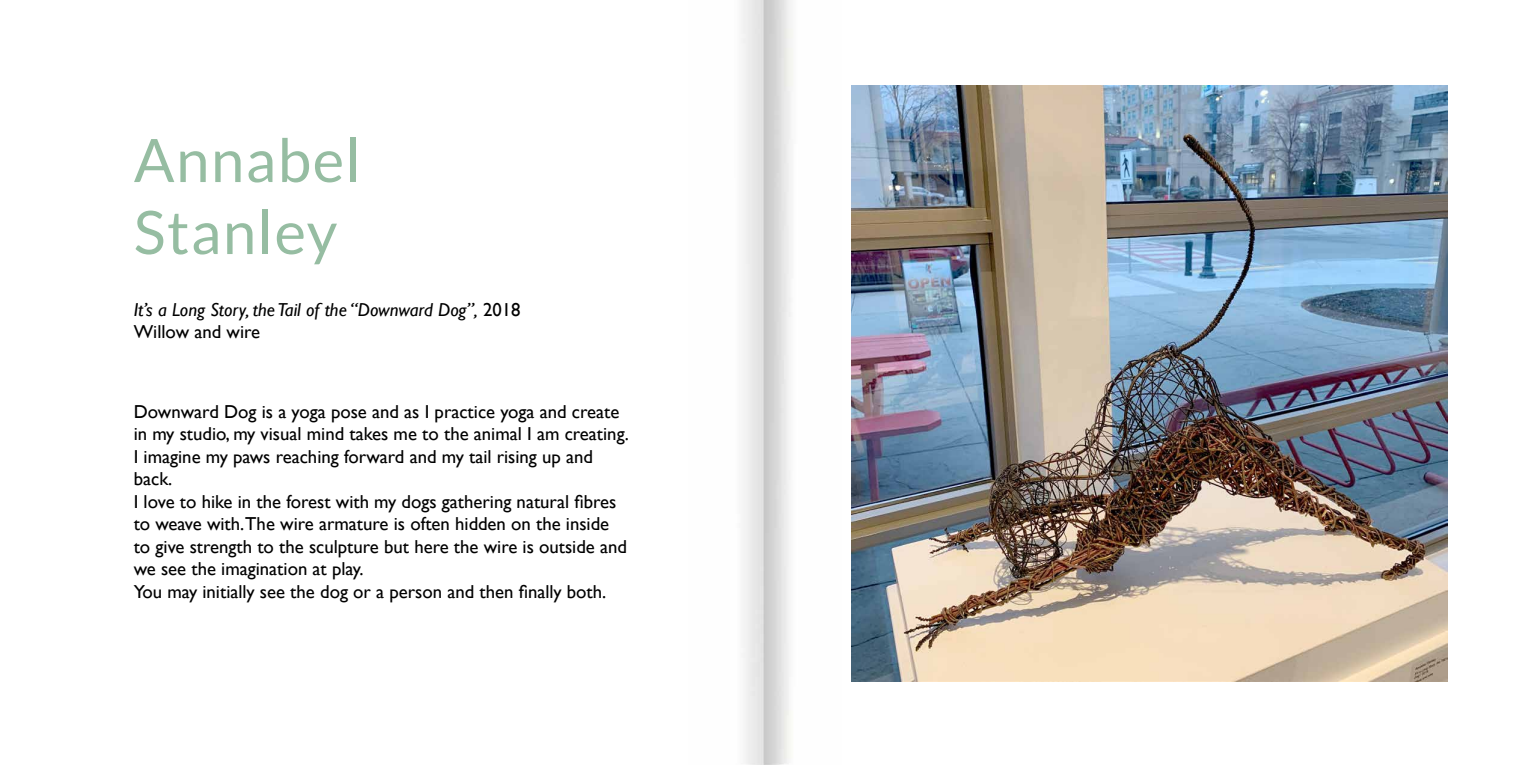
<style>
.page{position:relative;width:1530px;height:765px;background:#fff}
.page>*{position:absolute;margin:0;border:0;box-sizing:border-box;transform-origin:0 0}
.t1{font:60px/72px "Lato";letter-spacing:.025em;color:#96bda2}
.t2{font:18.75px/22.5px "Gill Sans";color:#000}
.t3{font:italic 18.75px/22.5px "Gill Sans";color:#000}
.s1{font-style:normal}
</style>
<div class="page">
<img style="left:741px;top:0;width:52px;height:765px">
<img style="left:852px;top:86px;width:596px;height:595px">
<h1 class="t1" style="left:134px;top:124px;width:229px">Annabel<br>Stanley</h1>
<p class="t3" style="left:134px;top:298px;width:388px">It’s a Long Story, the Tail of the “Downward Dog”, <span class="s1">2018<br>Willow and wire</span></p>
<p class="t2" style="left:134px;top:401px;width:497px">Downward Dog is a yoga pose and as I practice yoga and create in my studio, my visual mind takes me to the animal I am creating.<br>I imagine my paws reaching forward and my tail rising up and back.<br>I love to hike in the forest with my dogs gathering natural fibres to weave with.The wire armature is often hidden on the inside to give strength to the sculpture but here the wire is outside and we see the imagination at play.<br>You may initially see the dog or a person and then finally both.</p>
</div>
